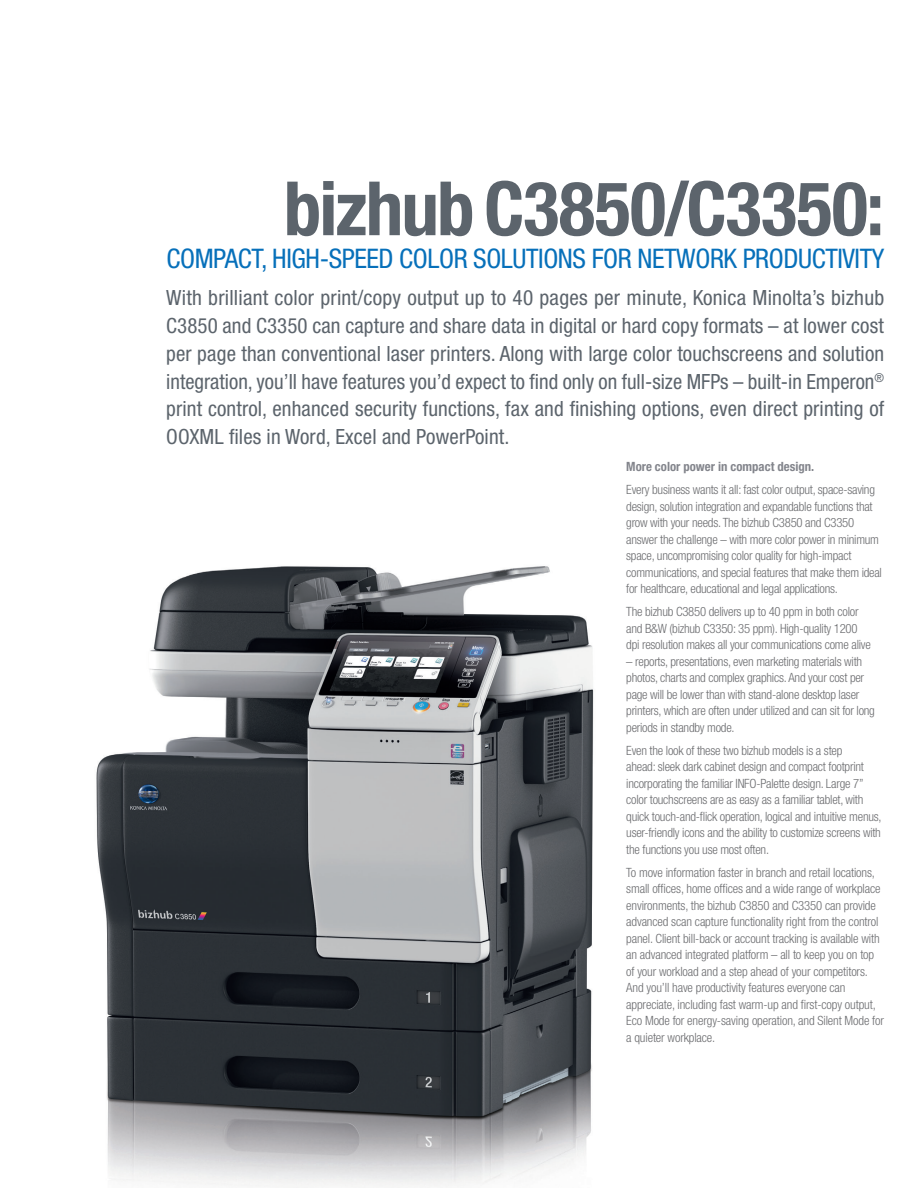
<style>
.page{position:relative;width:918px;height:1188px;background:#fff}
.page>*{position:absolute;margin:0;border:0;box-sizing:border-box;transform-origin:0 0}
.t1{font:700 condensed 75px "Helvetica Neue LT Std";letter-spacing:-.015em;color:#5c646c}
.t2{font:condensed 27px "Helvetica Neue LT Std";letter-spacing:-.015em;color:#0770ba}
.t3{font:condensed 21px/27.8px "Helvetica Neue LT Std";letter-spacing:.005em;color:#5c646c;text-align:justify}
.t4{font:300 condensed 12.75px/16.5px "Helvetica Neue LT Std";letter-spacing:-.02em;color:#6c6d70}
.t5{font:700 condensed 12.75px "Helvetica Neue LT Std";color:#83858c}
</style>
<div class="page">
<img style="left:96px;top:566px;width:498px;height:622px">
<h1 class="t1" style="left:284px;top:163px;width:602px">bizhub C3850/C3350:</h1>
<h2 class="t2" style="left:166px;top:243px;width:719px">COMPACT, HIGH-SPEED COLOR SOLUTIONS FOR NETWORK PRODUCTIVITY</h2>
<p class="t3" style="left:166px;top:284px;width:720px">With brilliant color print/copy output up to 40 pages per minute, Konica Minolta’s bizhub C3850 and C3350 can capture and share data in digital or hard copy formats – at lower cost per page than conventional laser printers. Along with large color touchscreens and solution integration, you’ll have features you’d expect to find only on full-size MFPs – built-in Emperon<sup>® </sup>print control, enhanced security functions, fax and finishing options, even direct printing of OOXML files in Word, Excel and PowerPoint.</p>
<p class="t5" style="left:626px;top:459px;width:190px">More color power in compact design.</p>
<p class="t4" style="left:626px;top:481px;width:257px">Every business wants it all: fast color output, space-saving design, solution integration and expandable functions that grow with your needs. The bizhub C3850 and C3350 answer the challenge – with more color power in minimum space, uncompromising color quality for high-impact communications, and special features that make them ideal for healthcare, educational and legal applications.</p>
<p class="t4" style="left:626px;top:603px;width:246px">The bizhub C3850 delivers up to 40 ppm in both color and B&amp;W (bizhub C3350: 35 ppm). High-quality 1200 dpi resolution makes all your communications come alive</p>
<p class="t4" style="left:626px;top:653px;width:250px">– reports, presentations, even marketing materials with photos, charts and complex graphics. And your cost per page will be lower than with stand-alone desktop laser printers, which are often under utilized and can sit for long periods in standby mode.</p>
<p class="t4" style="left:626px;top:742px;width:257px">Even the look of these two bizhub models is a step<br>ahead: sleek dark cabinet design and compact footprint incorporating the familiar INFO-Palette design. Large 7” color touchscreens are as easy as a familiar tablet, with quick touch-and-flick operation, logical and intuitive menus, user-friendly icons and the ability to customize screens with the functions you use most often.</p>
<p class="t4" style="left:626px;top:864px;width:259px">To move information faster in branch and retail locations, small offices, home offices and a wide range of workplace environments, the bizhub C3850 and C3350 can provide advanced scan capture functionality right from the control panel. Client bill-back or account tracking is available with an advanced integrated platform – all to keep you on top of your workload and a step ahead of your competitors.<br>And you’ll have productivity features everyone can appreciate, including fast warm-up and first-copy output, Eco Mode for energy-saving operation, and Silent Mode for a quieter workplace.</p>
</div>
